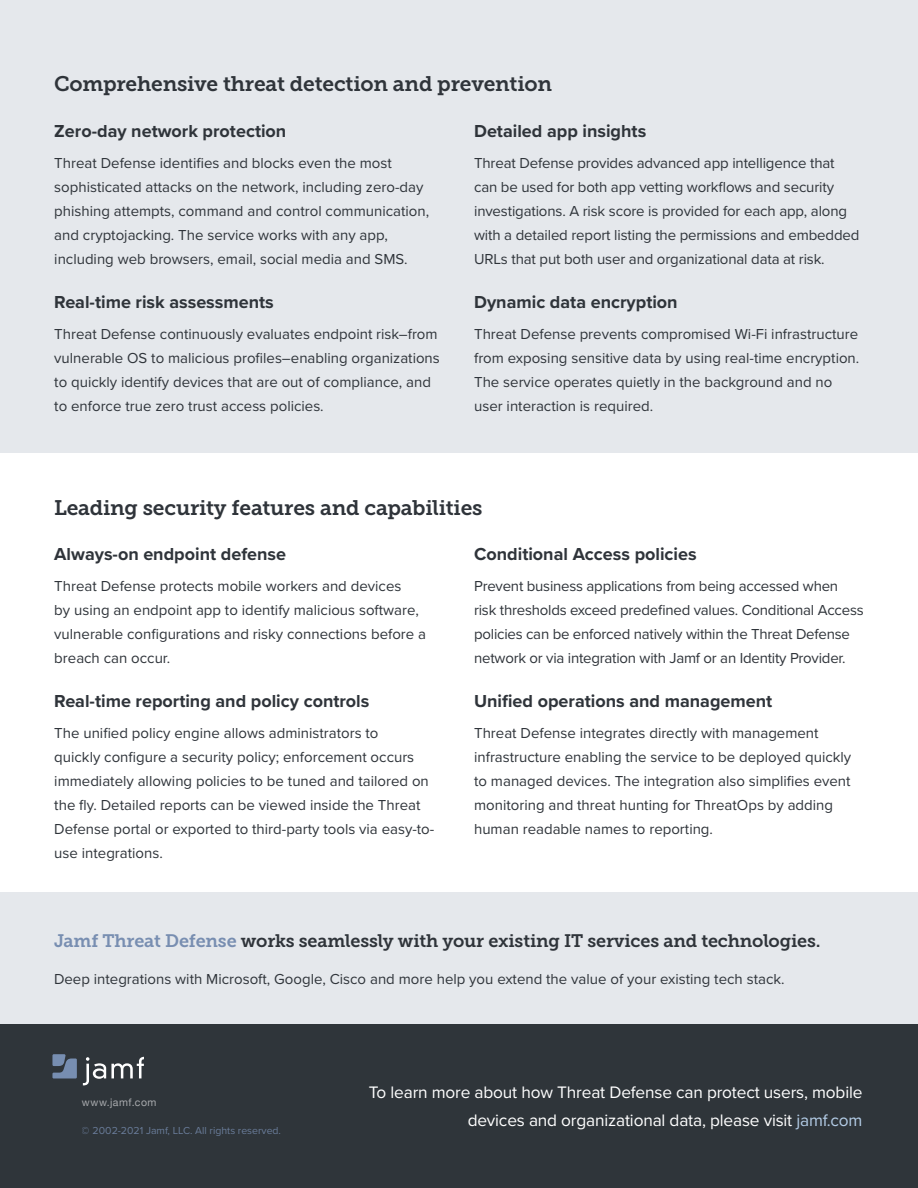
<style>
.page{position:relative;width:918px;height:1188px;background:#fff}
.page>*{position:absolute;margin:0;border:0;box-sizing:border-box;transform-origin:0 0}
.t1{font:21px "Museo Slab 700";letter-spacing:-.01em;color:#2f343a}
.t2{font:700 18px "Proxima Nova";color:#2f343a}
.t3{font:18px "Museo Slab 700";letter-spacing:-.01em;color:#2f343a}
.t4{font:17.25px/28.5px "Proxima Nova";letter-spacing:-.01em;color:#fff;text-align:right}
.t5{font:15px/24px "Proxima Nova";color:#2f343a}
.t6{font:10.5px "Proxima Nova";color:#788eb1}
.t7{font:10.5px "Helvetica Neue";letter-spacing:.045em;color:#a7a9ac}
.s1{color:#788eb1}
.s2{color:#b3cce6}
</style>
<div class="page">
<div style="left:0;top:0;width:918px;height:453px;background:#e5e8ec"></div>
<div style="left:0;top:892px;width:918px;height:133px;background:#e5e8ec"></div>
<div style="left:0;top:1025px;width:918px;height:163px;background:#2f353a"></div>
<svg style="left:83px;top:1057px;width:61px;height:28px"></svg>
<svg style="left:52px;top:1054px;width:25px;height:24px"></svg>
<h1 class="t1" style="left:54px;top:72px;width:500px">Comprehensive threat detection and prevention</h1>
<p class="t2" style="left:54px;top:118px;width:234px">Zero-day network protection</p>
<p class="t5" style="left:54px;top:150px;width:376px">Threat Defense identifies and blocks even the most sophisticated attacks on the network, including zero-day phishing attempts, command and control communication, and cryptojacking. The service works with any app, including web browsers, email, social media and SMS.</p>
<p class="t2" style="left:54px;top:289px;width:221px">Real-time risk assessments</p>
<p class="t5" style="left:54px;top:321px;width:387px">Threat Defense continuously evaluates endpoint risk–from vulnerable OS to malicious profiles–enabling organizations to quickly identify devices that are out of compliance, and to enforce true zero trust access policies.</p>
<p class="t2" style="left:474px;top:118px;width:174px">Detailed app insights</p>
<p class="t5" style="left:474px;top:150px;width:387px">Threat Defense provides advanced app intelligence that can be used for both app vetting workflows and security investigations. A risk score is provided for each app, along with a detailed report listing the permissions and embedded URLs that put both user and organizational data at risk.</p>
<p class="t2" style="left:474px;top:289px;width:205px">Dynamic data encryption</p>
<p class="t5" style="left:474px;top:321px;width:387px">Threat Defense prevents compromised Wi-Fi infrastructure from exposing sensitive data by using real-time encryption.<br>The service operates quietly in the background and no user interaction is required.</p>
<h1 class="t1" style="left:54px;top:496px;width:430px">Leading security features and capabilities</h1>
<p class="t2" style="left:54px;top:541px;width:233px">Always-on endpoint defense</p>
<p class="t5" style="left:54px;top:573px;width:373px">Threat Defense protects mobile workers and devices<br>by using an endpoint app to identify malicious software, vulnerable configurations and risky connections before a breach can occur.</p>
<p class="t2" style="left:54px;top:688px;width:317px">Real-time reporting and policy controls</p>
<p class="t5" style="left:54px;top:720px;width:382px">The unified policy engine allows administrators to<br>quickly configure a security policy; enforcement occurs immediately allowing policies to be tuned and tailored on the fly. Detailed reports can be viewed inside the Threat Defense portal or exported to third-party tools via easy-to&shy;use integrations.</p>
<p class="t2" style="left:474px;top:541px;width:224px">Conditional Access policies</p>
<p class="t5" style="left:474px;top:573px;width:391px">Prevent business applications from being accessed when risk thresholds exceed predefined values. Conditional Access policies can be enforced natively within the Threat Defense network or via integration with Jamf or an Identity Provider.</p>
<p class="t2" style="left:474px;top:688px;width:300px">Unified operations and management</p>
<p class="t5" style="left:474px;top:720px;width:379px">Threat Defense integrates directly with management infrastructure enabling the service to be deployed quickly to managed devices. The integration also simplifies event monitoring and threat hunting for ThreatOps by adding human readable names to reporting.</p>
<p class="t3" style="left:54px;top:930px;width:768px"><span class="s1">Jamf Threat Defense</span> works seamlessly with your existing IT services and technologies.</p>
<p class="t5" style="left:54px;top:967px;width:732px">Deep integrations with Microsoft, Google, Cisco and more help you extend the value of your existing tech stack.</p>
<p class="t7" style="left:82px;top:1095px;width:76px">www.jamf.com</p>
<p class="t6" style="left:82px;top:1123px;width:201px">© 2002-2021 Jamf, LLC. All rights reserved.</p>
<p class="t4" style="left:369px;top:1077px;width:495px">To learn more about how Threat Defense can protect users, mobile devices and organizational data, please visit <span class="s2">jamf.com</span></p>
</div>
